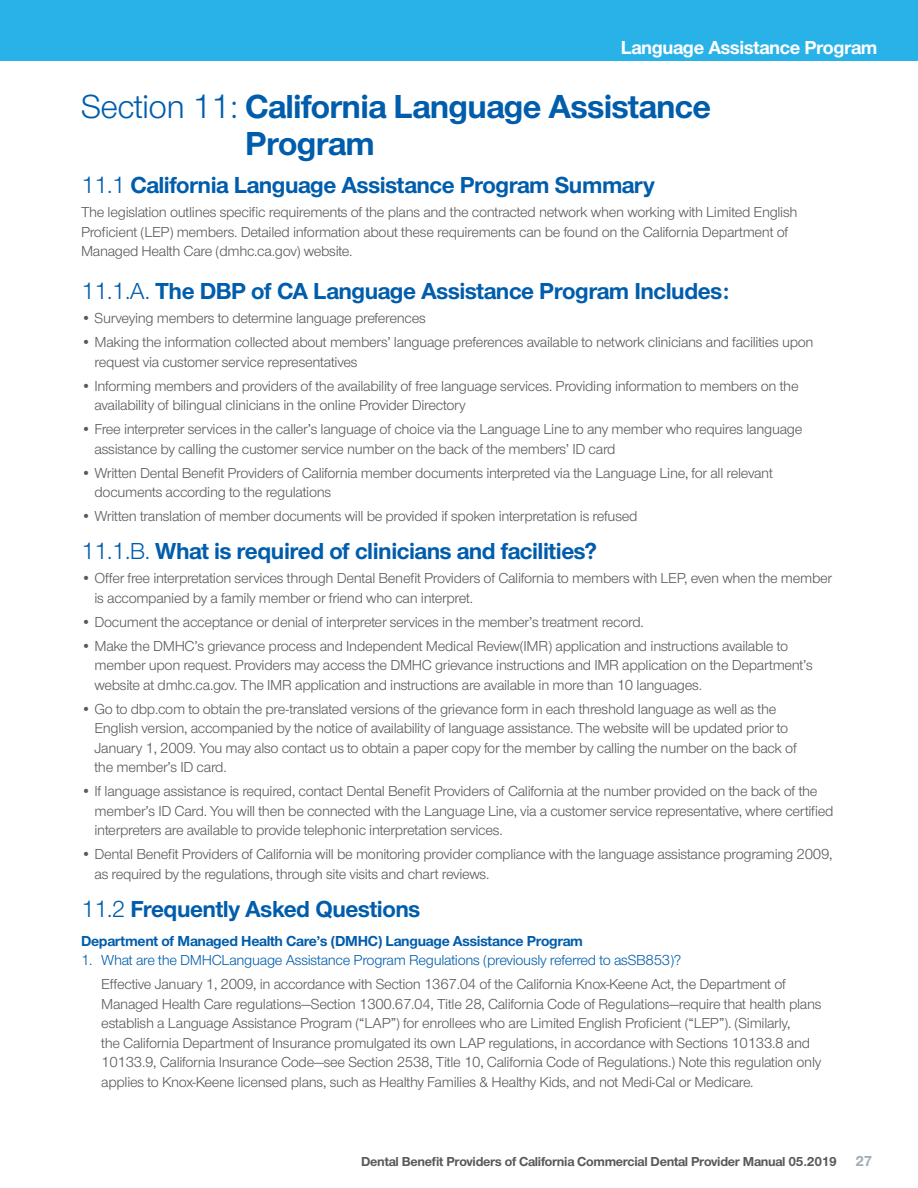
<style>
.page{position:relative;width:918px;height:1188px;background:#fff}
.page>*{position:absolute;margin:0;border:0;box-sizing:border-box;transform-origin:0 0}
.t1{font:700 34.5px/37.5px "UHC Sans";letter-spacing:-.02em;color:#005dac}
.t2{font:700 24px "UHC Sans";letter-spacing:-.02em;color:#005dac}
.t3{font:700 19.5px "UHC Sans";letter-spacing:-.02em;color:#fff}
.t4{font:15px/19.5px "UHC Sans";letter-spacing:-.02em;color:#58595b}
.t5{font:15px "UHC Sans";letter-spacing:-.02em;color:#005dac}
.t6{font:700 15px "UHC Sans";letter-spacing:-.02em;color:#005dac}
.t7{font:700 13.5px "UHC Sans";letter-spacing:-.02em;color:#58595b}
.s1{font-weight:400}
.s2{font-size:15px;color:#a1adb5}
</style>
<div class="page">
<div style="left:0;top:0;width:918px;height:61px;background:#29b2e7"></div>
<h3 class="t3" style="left:621px;top:34px;width:258px">Language Assistance Program</h3>
<h1 class="t1" style="left:245px;top:86px;width:467px;text-indent:-164px"><span class="s1">Section 11:</span> California Language Assistance<br>Program</h1>
<h2 class="t2" style="left:81px;top:169px;width:575px"><span class="s1">11.1</span> California Language Assistance Program Summary</h2>
<p class="t4" style="left:81px;top:202px;width:718px">The legislation outlines specific requirements of the plans and the contracted network when working with Limited English<br>Proficient (LEP) members. Detailed information about these requirements can be found on the California Department of<br>Managed Health Care (dmhc.ca.gov) website.</p>
<h2 class="t2" style="left:81px;top:275px;width:650px"><span class="s1">11.1.A.</span> The DBP of CA Language Assistance Program Includes:</h2>
<p class="t4" style="left:81px;top:308px;width:346px">• Surveying members to determine language preferences</p>
<p class="t4" style="left:94px;top:332px;width:721px;text-indent:-14px">• Making the information collected about members’ language preferences available to network clinicians and facilities upon request via customer service representatives</p>
<p class="t4" style="left:94px;top:375px;width:706px;text-indent:-14px">• Informing members and providers of the availability of free language services. Providing information to members on the availability of bilingual clinicians in the online Provider Directory</p>
<p class="t4" style="left:94px;top:419px;width:709px;text-indent:-14px">• Free interpreter services in the caller’s language of choice via the Language Line to any member who requires language assistance by calling the customer service number on the back of the members’ ID card</p>
<p class="t4" style="left:94px;top:462px;width:680px;text-indent:-14px">• Written Dental Benefit Providers of California member documents interpreted via the Language Line, for all relevant documents according to the regulations</p>
<p class="t4" style="left:81px;top:506px;width:558px">• Written translation of member documents will be provided if spoken interpretation is refused</p>
<h2 class="t2" style="left:81px;top:535px;width:518px"><span class="s1">11.1.B.</span> What is required of clinicians and facilities?</h2>
<p class="t4" style="left:94px;top:568px;width:739px;text-indent:-14px">• Offer free interpretation services through Dental Benefit Providers of California to members with LEP, even when the member is accompanied by a family member or friend who can interpret.</p>
<p class="t4" style="left:81px;top:612px;width:564px">• Document the acceptance or denial of interpreter services in the member’s treatment record.</p>
<p class="t4" style="left:94px;top:636px;width:720px;text-indent:-14px">• Make the DMHC’s grievance process and Independent Medical Review(IMR) application and instructions available to member upon request. Providers may access the DMHC grievance instructions and IMR application on the Department’s website at dmhc.ca.gov. The IMR application and instructions are available in more than 10 languages.</p>
<p class="t4" style="left:95px;top:699px;width:704px;text-indent:-14px">• Go to dbp.com to obtain the pre-translated versions of the grievance form in each threshold language as well as the English version, accompanied by the notice of availability of language assistance. The website will be updated prior to January 1, 2009. You may also contact us to obtain a paper copy for the member by calling the number on the back of the member’s ID card.</p>
<p class="t4" style="left:95px;top:781px;width:741px;text-indent:-14px">• If language assistance is required, contact Dental Benefit Providers of California at the number provided on the back of the member’s ID Card. You will then be connected with the Language Line, via a customer service representative, where certified interpreters are available to provide telephonic interpretation services.</p>
<p class="t4" style="left:95px;top:844px;width:740px;text-indent:-14px">• Dental Benefit Providers of California will be monitoring provider compliance with the language assistance programing 2009, as required by the regulations, through site visits and chart reviews.</p>
<h2 class="t2" style="left:81px;top:893px;width:341px"><span class="s1">11.2</span> Frequently Asked Questions</h2>
<p class="t6" style="left:81px;top:930px;width:504px">Department of Managed Health Care’s (DMHC) Language Assistance Program</p>
<p class="t5" style="left:81px;top:950px;width:602px">1. What are the DMHCLanguage Assistance Program Regulations (previously referred to asSB853)?</p>
<p class="t4" style="left:101px;top:974px;width:722px">Effective January 1, 2009, in accordance with Section 1367.04 of the California Knox-Keene Act, the Department of Managed Health Care regulations—Section 1300.67.04, Title 28, California Code of Regulations—require that health plans establish a Language Assistance Program (“LAP”) for enrollees who are Limited English Proficient (“LEP”). (Similarly,<br>the California Department of Insurance promulgated its own LAP regulations, in accordance with Sections 10133.8 and 10133.9, California Insurance Code—see Section 2538, Title 10, California Code of Regulations.) Note this regulation only applies to Knox-Keene licensed plans, such as Healthy Families &amp; Healthy Kids, and not Medi-Cal or Medicare.</p>
<p class="t7" style="left:361px;top:1152px;width:513px">Dental Benefit Providers of California Commercial Dental Provider Manual 05.2019 <span class="s2">27</span></p>
</div>
